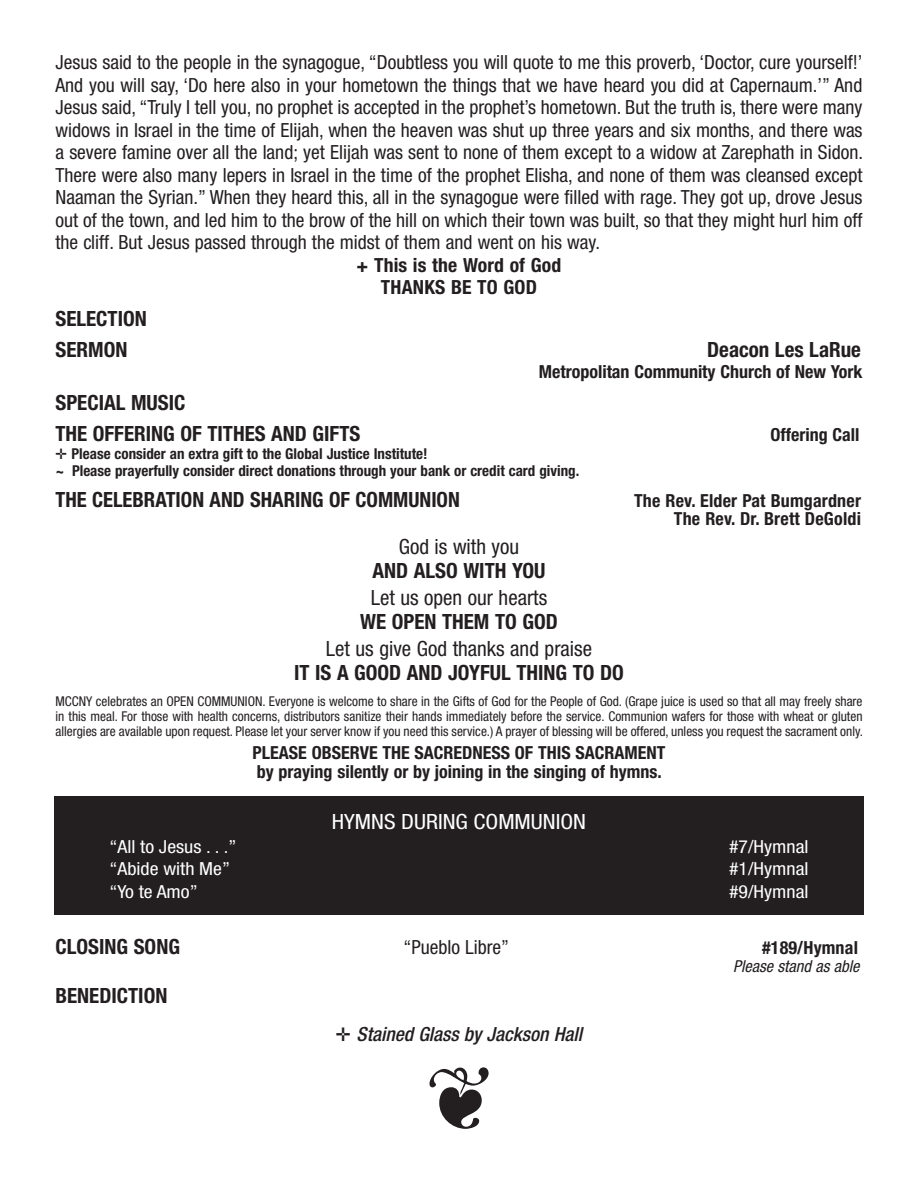
<style>
.page{position:relative;width:918px;height:1188px;background:#fff}
.page>*{position:absolute;margin:0;border:0;box-sizing:border-box;transform-origin:0 0}
.t1{font:700 condensed 21px "Helvetica Neue LT Std";color:#231f20}
.t2{font:condensed 21px "Helvetica Neue LT Std";color:#231f20}
.t3{font:condensed 21px "Helvetica Neue LT Std";color:#fff;scale:1.1 1}
.t4{font:condensed 19.5px/22.5px "Helvetica Neue LT Std";color:#231f20;text-align:justify}
.t5{font:700 condensed 19.5px "Helvetica Neue LT Std";letter-spacing:.01em;color:#231f20}
.t6{font:italic 500 condensed 19.5px "Helvetica Neue LT Std";color:#231f20}
.t7{font:700 condensed 18px "Helvetica Neue LT Std";color:#231f20}
.t8{font:condensed 18px "Helvetica Neue LT Std";color:#fff;scale:1.1 1}
.t9{font:italic condensed 16.5px "Helvetica Neue LT Std";color:#231f20}
.t10{font:700 condensed 15px "Helvetica Neue LT Std";color:#231f20}
.t11{font:condensed 13.5px/15px "Helvetica Neue LT Std";color:#231f20;text-align:justify}
</style>
<div class="page">
<div style="left:54px;top:796px;width:810px;height:118px;background:#231f20"></div>
<p class="t4" style="left:56px;top:51px;width:809px">Jesus said to the people in the synagogue, “Doubtless you will quote to me this proverb, ‘Doctor, cure yourself!’ And you will say, ‘Do here also in your hometown the things that we have heard you did at Capernaum.’” And Jesus said, “Truly I tell you, no prophet is accepted in the prophet’s hometown. But the truth is, there were many widows in Israel in the time of Elijah, when the heaven was shut up three years and six months, and there was a severe famine over all the land; yet Elijah was sent to none of them except to a widow at Zarephath in Sidon.<br>There were also many lepers in Israel in the time of the prophet Elisha, and none of them was cleansed except Naaman the Syrian.” When they heard this, all in the synagogue were filled with rage. They got up, drove Jesus out of the town, and led him to the brow of the hill on which their town was built, so that they might hurl him off the cliff. But Jesus passed through the midst of them and went on his way.</p>
<p class="t5" style="left:357px;top:253px;width:206px">+ This is the Word of God</p>
<p class="t5" style="left:381px;top:276px;width:158px">THANKS BE TO GOD</p>
<p class="t1" style="left:56px;top:306px;width:93px">SELECTION</p>
<p class="t1" style="left:56px;top:337px;width:73px">SERMON</p>
<p class="t1" style="left:707px;top:337px;width:155px">Deacon Les LaRue</p>
<p class="t7" style="left:539px;top:361px;width:325px">Metropolitan Community Church of New York</p>
<p class="t1" style="left:56px;top:390px;width:131px">SPECIAL MUSIC</p>
<p class="t1" style="left:56px;top:421px;width:306px">THE OFFERING OF TITHES AND GIFTS</p>
<p class="t7" style="left:770px;top:424px;width:91px">Offering Call</p>
<p class="t10" style="left:56px;top:445px;width:374px">✛ Please consider an extra gift to the Global Justice Institute!</p>
<p class="t10" style="left:56px;top:462px;width:525px">~ Please prayerfully consider direct donations through your bank or credit card giving.</p>
<p class="t1" style="left:56px;top:487px;width:406px">THE CELEBRATION AND SHARING OF COMMUNION</p>
<p class="t7" style="left:634px;top:490px;width:228px">The Rev. Elder Pat Bumgardner</p>
<p class="t7" style="left:674px;top:508px;width:189px">The Rev. Dr. Brett DeGoldi</p>
<p class="t2" style="left:399px;top:534px;width:122px">God is with you</p>
<p class="t1" style="left:373px;top:558px;width:174px">AND ALSO WITH YOU</p>
<p class="t2" style="left:371px;top:585px;width:178px">Let us open our hearts</p>
<p class="t1" style="left:360px;top:609px;width:199px">WE OPEN THEM TO GOD</p>
<p class="t2" style="left:326px;top:636px;width:268px">Let us give God thanks and praise</p>
<p class="t1" style="left:294px;top:660px;width:331px">IT IS A GOOD AND JOYFUL THING TO DO</p>
<p class="t11" style="left:56px;top:694px;width:809px">MCCNY celebrates an OPEN COMMUNION. Everyone is welcome to share in the Gifts of God for the People of God. (Grape juice is used so that all may freely share in this meal. For those with health concerns, distributors sanitize their hands immediately before the service. Communion wafers for those with wheat or gluten allergies are available upon request. Please let your server know if you need this service.) A prayer of blessing will be offered, unless you request the sacrament only.</p>
<p class="t7" style="left:253px;top:741px;width:414px">PLEASE OBSERVE THE SACREDNESS OF THIS SACRAMENT</p>
<p class="t7" style="left:257px;top:761px;width:406px">by praying silently or by joining in the singing of hymns.</p>
<p class="t3" style="left:332px;top:809px;width:233px">HYMNS DURING COMMUNION</p>
<p class="t8" style="left:110px;top:836px;width:117px">“All to Jesus . . .”</p>
<p class="t8" style="left:729px;top:836px;width:74px">#7/Hymnal</p>
<p class="t8" style="left:109px;top:858px;width:111px">“Abide with Me”</p>
<p class="t8" style="left:729px;top:858px;width:74px">#1/Hymnal</p>
<p class="t8" style="left:109px;top:881px;width:82px">“Yo te Amo”</p>
<p class="t8" style="left:729px;top:881px;width:74px">#9/Hymnal</p>
<p class="t1" style="left:56px;top:933px;width:126px">CLOSING SONG</p>
<p class="t4" style="left:403px;top:935px;width:107px">“Pueblo Libre”</p>
<p class="t7" style="left:762px;top:936px;width:97px">#189/Hymnal</p>
<p class="t9" style="left:733px;top:956px;width:128px">Please stand as able</p>
<p class="t1" style="left:56px;top:983px;width:113px">BENEDICTION</p>
<p class="t6" style="left:336px;top:1022px;width:248px">✛ Stained Glass by Jackson Hall</p>
</div>
